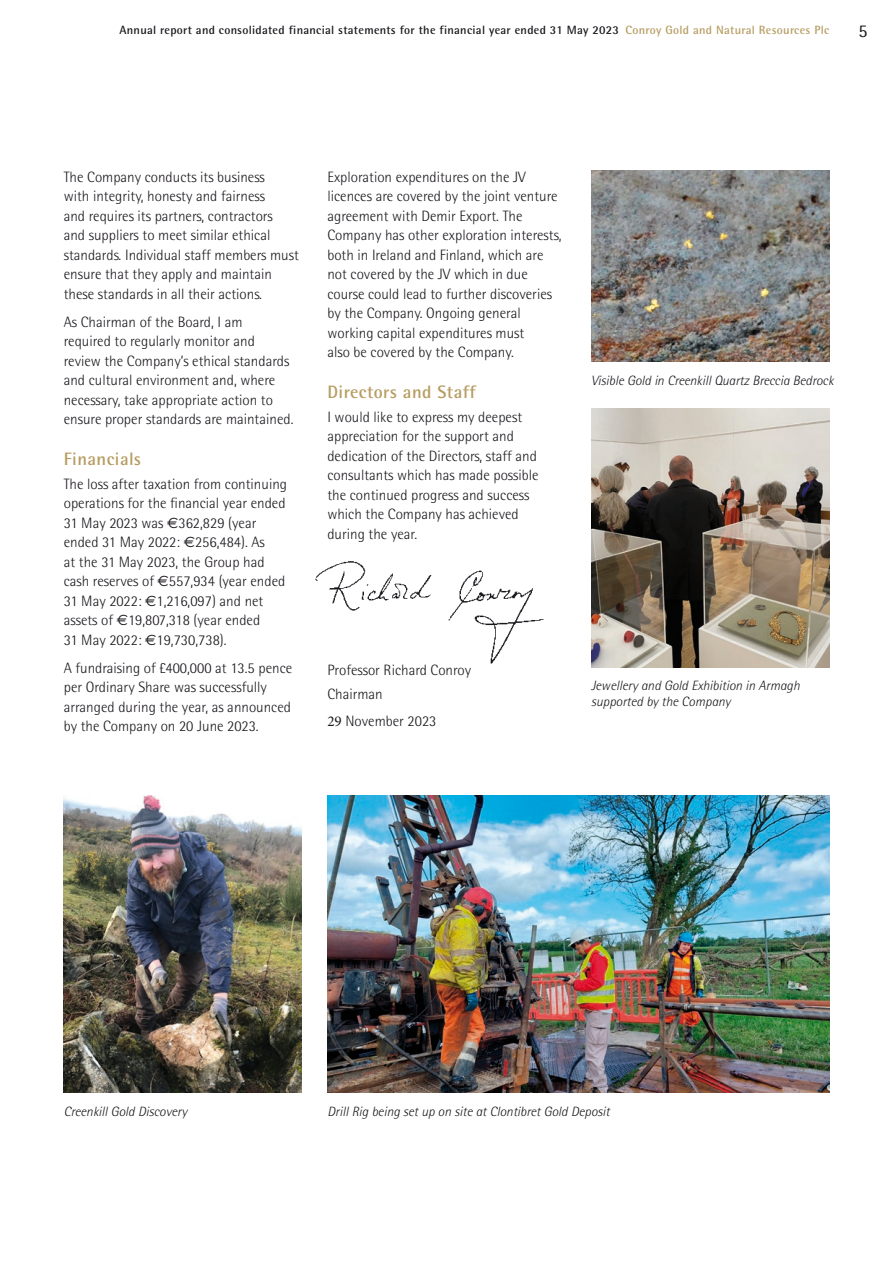
<style>
.page{position:relative;width:893px;height:1263px;background:#fff}
.page>*{position:absolute;margin:0;border:0;box-sizing:border-box;transform-origin:0 0}
.Head_III{font:700 18px "Rotis Semi Sans";letter-spacing:.025em;color:#b79d62}
.t1{font:18px "Rotis Semi Sans";color:#1a171c}
.Body_Text__2{font:300 15px/19.5px "Rotis Semi Sans";color:#1a171c}
.t2{font:italic 300 13.5px/16.5px "Rotis Semi Sans";color:#1a171c}
.t3{font:700 12px "Rotis Semi Sans";letter-spacing:.025em;color:#1a171c}
.s1{color:#b79d62}
.s2{font-family:"Euro Sans Std";font-weight:400}
.s3{font-family:"Minion Pro";font-weight:400}
</style>
<div class="page">
<img style="left:315px;top:561px;width:229px;height:103px">
<img style="left:327px;top:795px;width:502px;height:298px">
<img style="left:64px;top:795px;width:238px;height:298px">
<img style="left:591px;top:170px;width:238px;height:191px">
<img style="left:591px;top:408px;width:238px;height:260px">
<p class="t3" style="left:119px;top:23px;width:711px">Annual report and consolidated financial statements for the financial year ended 31 May 2023 <span class="s1">Conroy Gold and Natural Resources Plc</span></p>
<p class="t1" style="left:858px;top:20px;width:11px">5</p>
<p class="Body_Text__2" style="left:64px;top:167px;width:237px">The Company conducts its business<br>with integrity, honesty and fairness<br>and requires its partners, contractors<br>and suppliers to meet similar ethical standards. Individual staff members must ensure that they apply and maintain these standards in all their actions.</p>
<p class="Body_Text__2" style="left:64px;top:312px;width:231px">As Chairman of the Board, I am<br>required to regularly monitor and review the Company’s ethical standards and cultural environment and, where necessary, take appropriate action to ensure proper standards are maintained.</p>
<p class="Head_III" style="left:64px;top:448px;width:79px">Financials</p>
<p class="Body_Text__2" style="left:64px;top:474px;width:225px">The loss after taxation from continuing operations for the financial year ended 31 May 2023 was <span class="s2">€</span>362,829 (year ended 31 May 2022: <span class="s2">€</span>256,484). As<br>at the 31 May 2023, the Group had cash reserves of <span class="s2">€</span>557,934 (year ended 31 May 2022: <span class="s2">€</span>1,216,097) and net assets of <span class="s2">€</span>19,807,318 (year ended<br>31 May 2022: <span class="s2">€</span>19,730,738).</p>
<p class="Body_Text__2" style="left:64px;top:658px;width:230px">A fundraising of £400,000 at 13.5 pence per Ordinary Share was successfully arranged during the year, as announced by the Company on 20 June 2023.</p>
<p class="Body_Text__2" style="left:327px;top:167px;width:236px">Exploration expenditures on the JV licences are covered by the joint venture agreement with Demir Export. The Company has other exploration interests, both in Ireland and Finland, which are not covered by the JV which in due course could lead to further discoveries by the Company. Ongoing general working capital expenditures must<br>also be covered by the Company.</p>
<p class="Head_III" style="left:327px;top:381px;width:150px">Directors and Staff</p>
<p class="Body_Text__2" style="left:327px;top:407px;width:213px">I would like to express my deepest appreciation for the support and dedication of the Directors, staff and consultants which has made possible the continued progress and success which the Company has achieved during the year.</p>
<p class="Body_Text__2" style="left:327px;top:658px;width:145px;line-height:23.7px">Professor Richard Conroy<br>Chairman</p>
<p class="Body_Text__2" style="left:327px;top:712px;width:111px"><span class="s3">29</span> November 2023</p>
<p class="t2" style="left:591px;top:372px;width:244px">Visible Gold in Creenkill Quartz Breccia Bedrock</p>
<p class="t2" style="left:591px;top:677px;width:210px">Jewellery and Gold Exhibition in Armagh supported by the Company</p>
<p class="t2" style="left:64px;top:1103px;width:125px">Creenkill Gold Discovery</p>
<p class="t2" style="left:327px;top:1103px;width:284px">Drill Rig being set up on site at Clontibret Gold Deposit</p>
</div>
